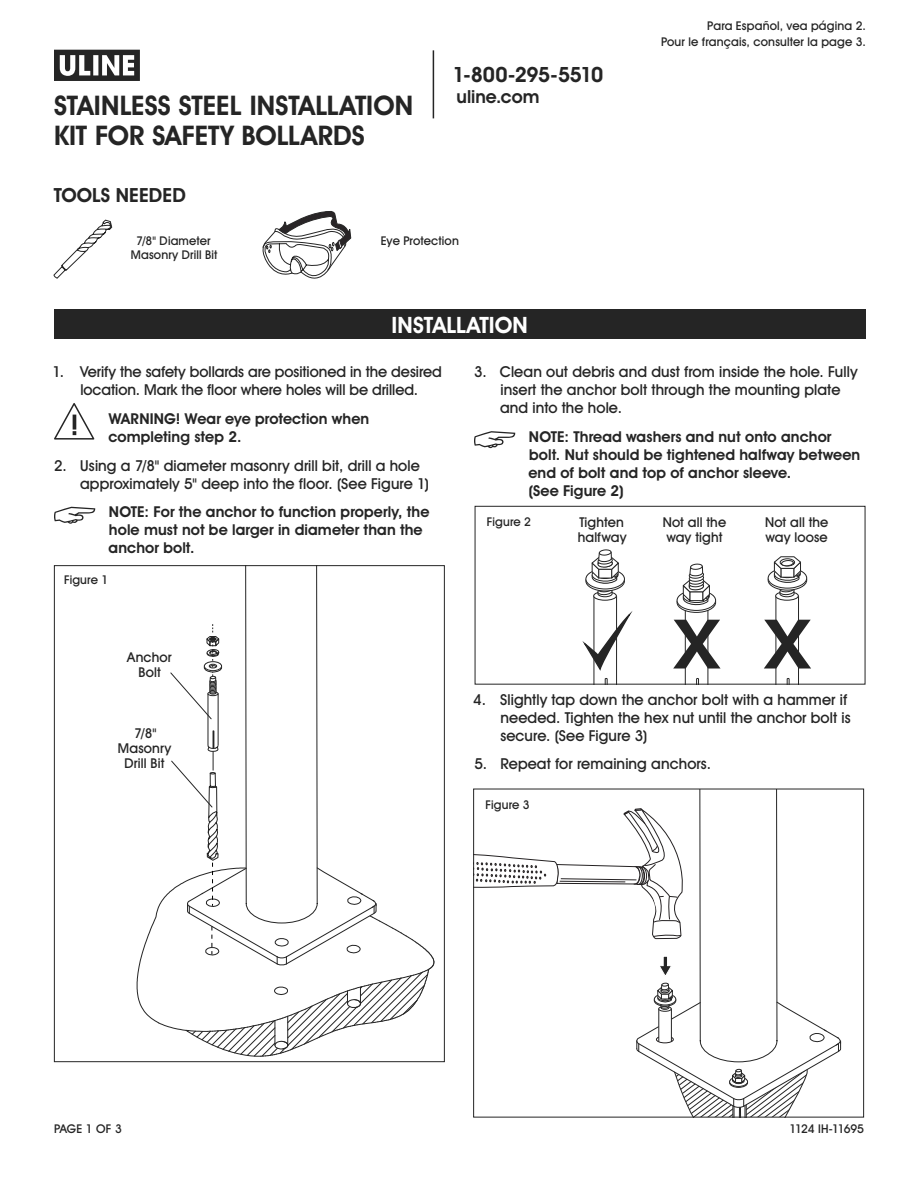
<style>
.page{position:relative;width:918px;height:1188px;background:#fff}
.page>*{position:absolute;margin:0;border:0;box-sizing:border-box;transform-origin:0 0}
.t1{font:700 68.25px "Uline Two Knine";color:#252525;scale:1.14 1}
.t2{font:700 27px/30px "Uline Two Knine";letter-spacing:.005em;color:#252525}
.t3{font:700 22.5px "Uline Two Knine";letter-spacing:.005em;color:#fff}
.t4{font:700 21px "Uline Two Knine";letter-spacing:-.02em;color:#252525}
.t5{font:700 19.5px "Uline Two Knine";letter-spacing:.005em;color:#252525}
.t6{font:700 18px "Uline Two Knine";color:#252525}
.t7{font:15px/18px "Uline Two Knine";letter-spacing:.005em;color:#252525}
.t8{font:700 15px/18px "Uline Two Knine";letter-spacing:.005em;color:#252525}
.t9{font:13.5px/15px "Uline Two Knine";letter-spacing:.01em;color:#252525}
.t10{font:12px/14.4px "Uline Two Knine";letter-spacing:.015em;color:#252525;text-align:center}
.t11{font:12px "Uline Two Knine";letter-spacing:-.04em;color:#252525}
</style>
<div class="page">
<hr style="left:433px;top:50px;width:1px;height:68px;background:#252525">
<svg style="left:54px;top:50px;width:86px;height:31px"></svg>
<div style="left:54px;top:309px;width:811px;height:30px;background:#252525"></div>
<svg style="left:54px;top:507px;width:41px;height:17px"></svg>
<svg style="left:474px;top:431px;width:41px;height:17px"></svg>
<svg style="left:53px;top:219px;width:60px;height:60px"></svg>
<svg style="left:54px;top:403px;width:40px;height:37px"></svg>
<svg style="left:262px;top:211px;width:89px;height:68px"></svg>
<svg style="left:676px;top:568px;width:40px;height:115px"></svg>
<div style="left:690px;top:563px;width:13px;height:7px;border:1px solid #252525;border-radius:50%"></div>
<svg style="left:767px;top:556px;width:41px;height:127px"></svg>
<div style="left:781px;top:560px;width:12px;height:6px;background:#fff;border-radius:50%"></div>
<div style="left:781px;top:560px;width:13px;height:6px;border:1px solid #252525;border-radius:50%"></div>
<svg style="left:583px;top:549px;width:48px;height:134px"></svg>
<div style="left:475px;top:506px;width:390px;height:179px;border:1px solid #252525"></div>
<svg style="left:475px;top:791px;width:366px;height:325px"></svg>
<div style="left:473px;top:789px;width:391px;height:329px;border:1px solid #252525"></div>
<svg style="left:136px;top:566px;width:298px;height:491px"></svg>
<h2 class="t2" style="left:54px;top:90px;width:361px">STAINLESS STEEL INSTALLATION<br>KIT FOR SAFETY BOLLARDS</h2>
<h3 class="t4" style="left:452px;top:62px;width:152px">1-800-295-5510</h3>
<p class="t6" style="left:457px;top:86px;width:84px">uline.com</p>
<h3 class="t5" style="left:54px;top:183px;width:134px">TOOLS NEEDED</h3>
<p class="t10" style="left:131px;top:233px;width:88px">7/8" Diameter<br>Masonry Drill Bit</p>
<p class="t10" style="left:381px;top:233px;width:80px">Eye Protection</p>
<p class="t10" style="left:661px;top:17px;width:206px;line-height:16.8px;text-align:right">Para Español, vea página 2.<br>Pour le français, consulter la page 3.</p>
<h3 class="t3" style="left:392px;top:311px;width:138px">INSTALLATION</h3>
<p class="t7" style="left:53px;top:363px;width:391px;text-align:center">1. Verify the safety bollards are positioned in the desired location. Mark the floor where holes will be drilled.</p>
<p class="t8" style="left:108px;top:409px;width:262px">WARNING! Wear eye protection when completing step 2.</p>
<p class="t7" style="left:80px;top:456px;width:350px;text-indent:-26px">2. Using a 7/8" diameter masonry drill bit, drill a hole approximately 5" deep into the floor. (See Figure 1)</p>
<p class="t8" style="left:109px;top:503px;width:322px">NOTE: For the anchor to function properly, the hole must not be larger in diameter than the anchor bolt.</p>
<p class="t7" style="left:500px;top:363px;width:359px;text-indent:-26px">3. Clean out debris and dust from inside the hole. Fully insert the anchor bolt through the mounting plate and into the hole.</p>
<p class="t8" style="left:528px;top:427px;width:333px">NOTE: Thread washers and nut onto anchor bolt. Nut should be tightened halfway between end of bolt and top of anchor sleeve.<br>(See Figure 2)</p>
<p class="t10" style="left:487px;top:514px;width:46px">Figure 2</p>
<p class="t9" style="left:578px;top:515px;width:50px">Tighten halfway</p>
<p class="t9" style="left:663px;top:515px;width:65px">Not all the way tight</p>
<p class="t9" style="left:765px;top:515px;width:65px">Not all the way loose</p>
<p class="t10" style="left:64px;top:572px;width:46px">Figure 1</p>
<p class="t9" style="left:127px;top:649px;width:46px;text-align:center">Anchor<br>Bolt</p>
<p class="t9" style="left:118px;top:726px;width:55px;text-align:center">7/8"<br>Masonry<br>Drill Bit</p>
<h1 class="t1" style="left:674px;top:603px;width:121px">X X</h1>
<p class="t7" style="left:500px;top:690px;width:352px;text-indent:-27px">4. Slightly tap down the anchor bolt with a hammer if needed. Tighten the hex nut until the anchor bolt is secure. (See Figure 3)</p>
<p class="t7" style="left:474px;top:755px;width:238px">5. Repeat for remaining anchors.</p>
<p class="t10" style="left:486px;top:797px;width:46px">Figure 3</p>
<p class="t10" style="left:54px;top:1122px;width:69px">PAGE 1 OF 3</p>
<p class="t11" style="left:790px;top:1122px;width:76px">1124 IH-11695</p>
</div>
